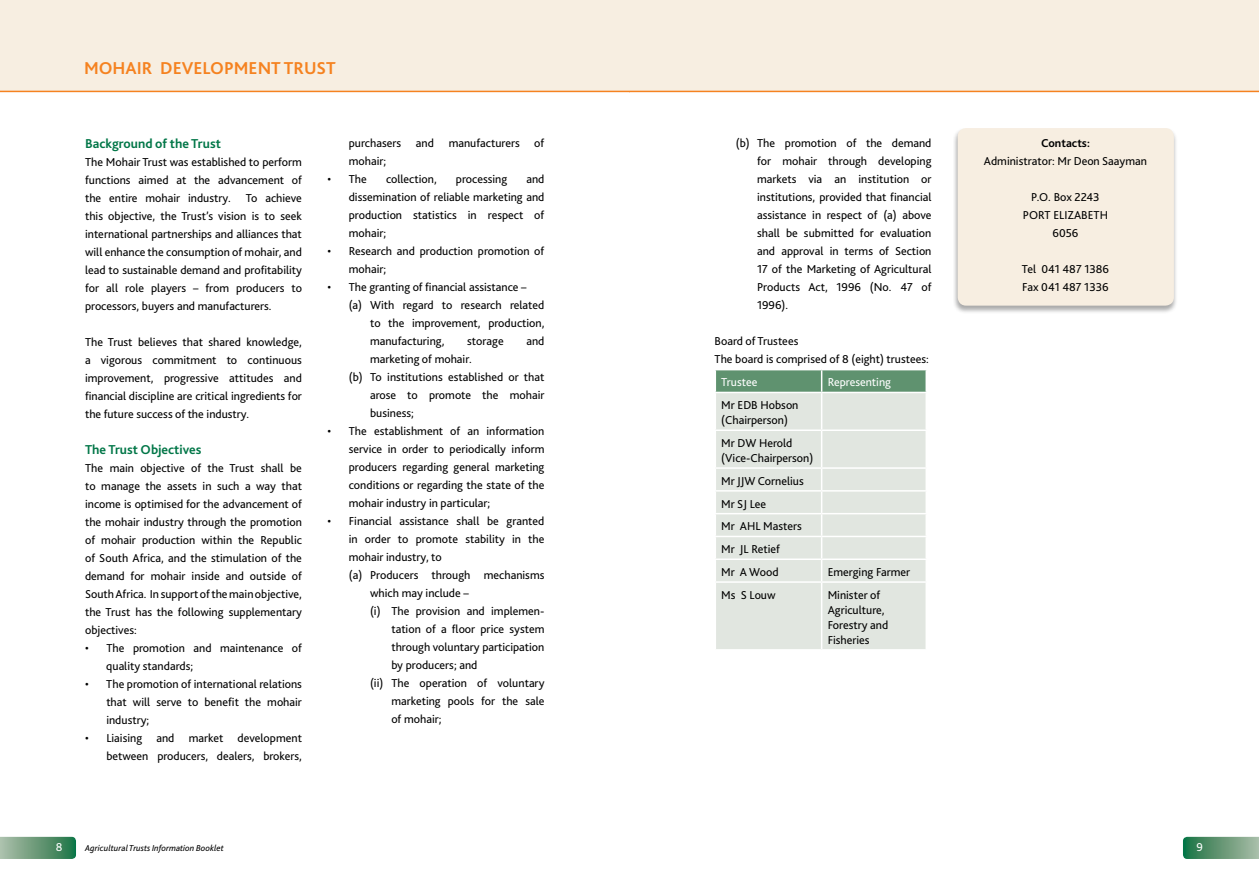
<style>
.page{position:relative;width:1259px;height:893px;background:#fff}
.page>*{position:absolute;margin:0;border:0;box-sizing:border-box;transform-origin:0 0}
.t1{font:700 18px "Bliss 2";color:#f58220}
.t2{font:700 13.5px "Bliss 2";color:#007647}
.t3{font:12px/18px "Bliss 2";color:#000}
.t4{font:12px "Bliss 2";color:#fff}
.t5{font:700 12px "Bliss 2";color:#000}
.t6{font:italic 9px "Bliss 2";color:#000}
</style>
<div class="page">
<div style="left:0;top:0;width:629px;height:91px;background:#f7eee1"></div>
<svg style="left:0;top:837px;width:76px;height:22px;background:#669978"></svg>
<hr style="left:0;top:91px;width:629px;height:1px;background:#f58220">
<div style="left:629px;top:0;width:630px;height:91px;background:#f7eee1"></div>
<svg style="left:1183px;top:837px;width:76px;height:22px;background:#629875"></svg>
<hr style="left:629px;top:91px;width:630px;height:1px;background:#f58220">
<div style="left:952px;top:128px;width:232px;height:192px;background:#000;opacity:.34"></div>
<div style="left:957px;top:128px;width:217px;height:178px;background:#f7eee1;border-radius:9px"></div>
<div style="left:716px;top:393px;width:209px;height:256px;background:#e1e6e0"></div>
<svg style="left:715px;top:370px;width:210px;height:22px;background:#659675"></svg>
<hr style="left:821px;top:393px;width:1px;height:36px;background:#fff">
<hr style="left:714px;top:429px;width:107px;height:2px;background:#fff">
<hr style="left:821px;top:429px;width:106px;height:2px;background:#fff">
<hr style="left:821px;top:431px;width:1px;height:36px;background:#fff">
<hr style="left:714px;top:467px;width:107px;height:2px;background:#fff">
<hr style="left:821px;top:467px;width:106px;height:2px;background:#fff">
<hr style="left:714px;top:490px;width:107px;height:2px;background:#fff">
<hr style="left:821px;top:490px;width:106px;height:2px;background:#fff">
<hr style="left:714px;top:513px;width:107px;height:1px;background:#fff">
<hr style="left:821px;top:513px;width:106px;height:1px;background:#fff">
<hr style="left:714px;top:536px;width:107px;height:1px;background:#fff">
<hr style="left:821px;top:536px;width:106px;height:1px;background:#fff">
<hr style="left:714px;top:558px;width:107px;height:2px;background:#fff">
<hr style="left:821px;top:558px;width:106px;height:2px;background:#fff">
<svg style="left:821px;top:469px;width:1px;height:112px"></svg>
<hr style="left:714px;top:581px;width:107px;height:2px;background:#fff">
<hr style="left:821px;top:581px;width:106px;height:2px;background:#fff">
<hr style="left:821px;top:583px;width:1px;height:66px;background:#fff">
<h1 class="t1" style="left:84px;top:57px;width:253px">MOHAIR DEVELOPMENT TRUST</h1>
<p class="t2" style="left:85px;top:135px;width:137px">Background of the Trust</p>
<p class="t3" style="left:85px;top:153px;width:218px;text-align:justify">The Mohair Trust was established to perform functions aimed at the advancement of the entire mohair industry.</p>
<p class="t3" style="left:85px;top:189px;width:218px;text-align:justify;text-indent:161px">To achieve this objective, the Trust’s vision is to seek international partnerships and alliances that will enhance the consumption of mohair, and lead to sustainable demand and profitability for all role players – from producers to processors, buyers and manufacturers.</p>
<p class="t3" style="left:85px;top:333px;width:218px;text-align:justify">The Trust believes that shared knowledge, a vigorous commitment to continuous improvement, progressive attitudes and financial discipline are critical ingredients for the future success of the industry.</p>
<p class="t2" style="left:85px;top:441px;width:118px">The Trust Objectives</p>
<p class="t3" style="left:85px;top:459px;width:218px;text-align:justify">The main objective of the Trust shall be to manage the assets in such a way that income is optimised for the advancement of the mohair industry through the promotion of mohair production within the Republic of South Africa, and the stimulation of the demand for mohair inside and outside of South Africa. In support of the main objective, the Trust has the following supplementary objectives:</p>
<p class="t3" style="left:106px;top:639px;width:197px;text-indent:-21px">• The promotion and maintenance of quality standards;</p>
<p class="t3" style="left:106px;top:675px;width:197px;text-align:justify;text-indent:-21px">• The promotion of international relations that will serve to benefit the mohair industry;</p>
<p class="t3" style="left:85px;top:729px;width:218px;text-align:right">• Liaising and market development between producers, dealers, brokers,</p>
<p class="t3" style="left:349px;top:134px;width:197px">purchasers and manufacturers of mohair;</p>
<p class="t3" style="left:327px;top:170px;width:41px">• The</p>
<p class="t3" style="left:386px;top:170px;width:52px">collection,</p>
<p class="t3" style="left:456px;top:170px;width:53px">processing</p>
<p class="t3" style="left:349px;top:170px;width:197px;text-align:justify;text-indent:178px">and dissemination of reliable marketing and production statistics in respect of mohair;</p>
<p class="t3" style="left:349px;top:242px;width:197px;text-indent:-21px">• Research and production promotion of mohair;</p>
<p class="t3" style="left:327px;top:278px;width:201px">• The granting of financial assistance –</p>
<p class="t3" style="left:349px;top:296px;width:197px">(a) With regard to research related</p>
<p class="t3" style="left:370px;top:314px;width:176px">to the improvement, production,</p>
<p class="t3" style="left:370px;top:332px;width:76px">manufacturing,</p>
<p class="t3" style="left:467px;top:332px;width:38px">storage</p>
<p class="t3" style="left:526px;top:332px;width:20px">and</p>
<p class="t3" style="left:370px;top:350px;width:103px">marketing of mohair.</p>
<p class="t3" style="left:349px;top:368px;width:197px">(b) To institutions established or that</p>
<p class="t3" style="left:370px;top:386px;width:176px">arose to promote the mohair</p>
<p class="t3" style="left:370px;top:404px;width:45px">business;</p>
<p class="t3" style="left:349px;top:422px;width:197px;text-align:justify;text-indent:-21px">• The establishment of an information service in order to periodically inform producers regarding general marketing conditions or regarding the state of the mohair industry in particular;</p>
<p class="t3" style="left:327px;top:512px;width:218px">• Financial assistance shall be granted</p>
<p class="t3" style="left:349px;top:530px;width:197px">in order to promote stability in the</p>
<p class="t3" style="left:349px;top:548px;width:94px">mohair industry, to</p>
<p class="t3" style="left:349px;top:566px;width:197px">(a) Producers through mechanisms</p>
<p class="t3" style="left:370px;top:584px;width:100px">which may include –</p>
<p class="t3" style="left:370px;top:602px;width:176px">(i) The provision and implemen-</p>
<p class="t3" style="left:391px;top:620px;width:155px">tation of a floor price system</p>
<p class="t3" style="left:391px;top:638px;width:155px">through voluntary participation</p>
<p class="t3" style="left:391px;top:656px;width:88px">by producers; and</p>
<p class="t3" style="left:370px;top:674px;width:176px">(ii) The operation of voluntary</p>
<p class="t3" style="left:391px;top:692px;width:155px">marketing pools for the sale</p>
<p class="t3" style="left:391px;top:710px;width:52px">of mohair;</p>
<p class="t3" style="left:757px;top:134px;width:176px;text-align:justify;text-indent:-21px">(b) The promotion of the demand for mohair through developing markets via an institution or institutions, provided that financial assistance in respect of (a) above shall be submitted for evaluation and approval in terms of Section 17 of the Marketing of Agricultural Products Act, 1996 (No. 47 of 1996).</p>
<p class="t3" style="left:714px;top:332px;width:216px">Board of Trustees<br>The board is comprised of 8 (eight) trustees:</p>
<p class="t4" style="left:721px;top:375px;width:38px">Trustee</p>
<p class="t4" style="left:827px;top:375px;width:65px">Representing</p>
<p class="t3" style="left:721px;top:397px;width:79px;line-height:15px">Mr EDB Hobson (Chairperson)</p>
<p class="t3" style="left:721px;top:435px;width:94px;line-height:15px">Mr DW Herold (Vice-Chairperson)</p>
<p class="t3" style="left:721px;top:469px;width:84px;line-height:22.8px">Mr JJW Cornelius<br>Mr SJ Lee<br>Mr AHL Masters<br>Mr JL Retief<br>Mr A Wood</p>
<p class="t3" style="left:827px;top:563px;width:84px">Emerging Farmer</p>
<p class="t3" style="left:721px;top:586px;width:56px">Ms S Louw</p>
<p class="t3" style="left:827px;top:587px;width:62px;line-height:15px">Minister of<br>Agriculture,<br>Forestry and<br>Fisheries</p>
<p class="t5" style="left:1041px;top:135px;width:50px">Contacts:</p>
<p class="t3" style="left:984px;top:152px;width:164px">Administrator: Mr Deon Saayman</p>
<p class="t3" style="left:1023px;top:188px;width:87px;text-align:center">P.O. Box 2243<br>PORT ELIZABETH<br>6056</p>
<p class="t3" style="left:1022px;top:260px;width:89px">Tel 041 487 1386<br>Fax 041 487 1336</p>
<p class="t4" style="left:56px;top:840px;width:8px">8</p>
<p class="t6" style="left:85px;top:843px;width:140px">Agricultural Trusts Information Booklet</p>
<p class="t4" style="left:1196px;top:840px;width:8px">9</p>
</div>
